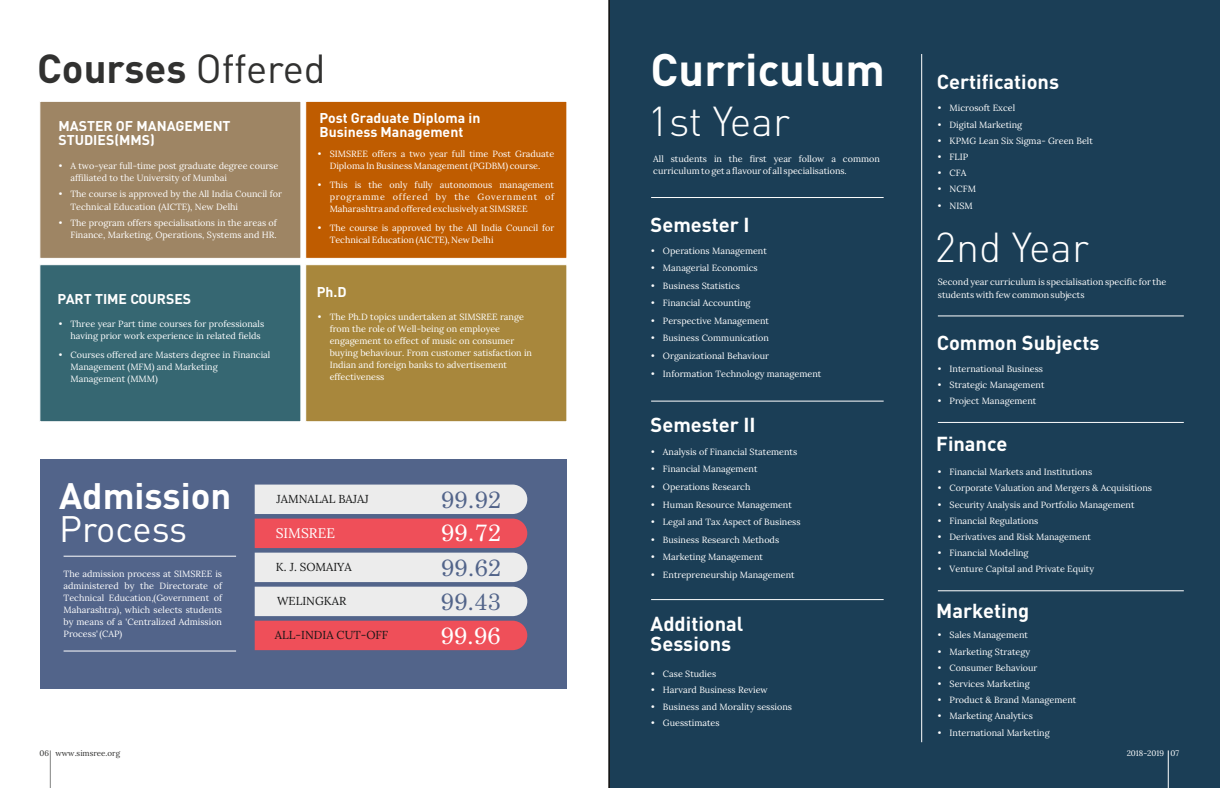
<style>
.page{position:relative;width:1220px;height:788px;background:#fff}
.page>*{position:absolute;margin:0;border:0;box-sizing:border-box;transform-origin:0 0}
.t1{font:700 45px "DIN Pro";color:#fff}
.t2{font:300 41.2px "DIN Pro";color:#fff}
.t3{font:700 40px "DIN Pro";color:#313130}
.t4{font:700 36.3px "DIN Pro";color:#fff}
.t5{font:36.3px "DIN Pro";letter-spacing:-.01em;color:#fff}
.t6{font:24.1px "Century Schoolbook";color:#52648a}
.t7{font:24.1px "Century Schoolbook";color:#fff}
.t8{font:700 20px/20.4px "DIN Pro";color:#fff}
.t9{font:700 14px/14.3px "DIN Pro";color:#fff}
.t10{font:13.9px "Lora";color:#fff}
.t11{font:11.5px "Lora";color:#151616}
.t12{font:9px/12.2px "Lora";color:#fff}
.t13{font:8px "Lora";color:#313130}
.t14{font:8px "Lora";color:#fff}
.s1{font-weight:400}
</style>
<div class="page">
<div style="left:609px;top:0;width:611px;height:787px;background:#1b3e56"></div>
<svg style="left:39px;top:0;width:570px;height:787px"></svg>
<hr style="left:1168px;top:750px;width:1px;height:37px;background:#fff">
<hr style="left:50px;top:750px;width:1px;height:37px;background:#818281">
<div style="left:40px;top:101px;width:261px;height:157px;background:#9e8564;border:1px solid #fff"></div>
<div style="left:305px;top:101px;width:262px;height:157px;background:#bf5c00;border:1px solid #fff"></div>
<div style="left:40px;top:264px;width:261px;height:158px;background:#366772;border:1px solid #fff"></div>
<div style="left:305px;top:264px;width:262px;height:158px;background:#a8873c;border:1px solid #fff"></div>
<div style="left:40px;top:459px;width:526px;height:229px;background:#52648a"></div>
<hr style="left:64px;top:555px;width:172px;height:1px;background:#fff">
<hr style="left:64px;top:650px;width:172px;height:1px;background:#fff">
<svg style="left:255px;top:484px;width:272px;height:166px;background:#daa4ac"></svg>
<hr style="left:651px;top:197px;width:233px;height:1px;background:#fff">
<hr style="left:651px;top:400px;width:233px;height:1px;background:#fff">
<hr style="left:651px;top:599px;width:233px;height:1px;background:#fff">
<hr style="left:921px;top:54px;width:1px;height:688px;background:#fff">
<hr style="left:938px;top:315px;width:246px;height:1px;background:#fff">
<hr style="left:938px;top:422px;width:246px;height:1px;background:#fff">
<hr style="left:938px;top:590px;width:246px;height:1px;background:#fff">
<h3 class="t3" style="left:37px;top:52px;width:290px">Courses <span class="s1">Offered</span></h3>
<h3 class="t9" style="left:58px;top:120px;width:174px">MASTER OF MANAGEMENT<br>STUDIES(MMS)</h3>
<p class="t12" style="left:70px;top:160px;width:209px;text-indent:-12px">• A two-year full-time post graduate degree course affiliated to the University of Mumbai</p>
<p class="t12" style="left:70px;top:188px;width:213px;text-indent:-12px">• The course is approved by the All India Council for<br>Technical Education (AICTE), New Delhi</p>
<p class="t12" style="left:59px;top:216px;width:220px;text-align:right">• The program offers specialisations in the areas of<br>Finance, Marketing, Operations, Systems and HR.</p>
<h3 class="t9" style="left:320px;top:112px;width:162px">Post Graduate Diploma in<br>Business Management</h3>
<p class="t12" style="left:318px;top:147px;width:238px;text-align:center">• SIMSREE offers a two year full time Post Graduate<br>Diploma In Business Management (PGDBM) course.</p>
<p class="t12" style="left:330px;top:178px;width:226px;text-align:justify;text-indent:-12px">• This is the only fully autonomous management programme offered by the Government of Maharashtra and offered exclusively at SIMSREE</p>
<p class="t12" style="left:330px;top:221px;width:226px;text-indent:-12px">• The course is approved by the All India Council for<br>Technical Education (AICTE), New Delhi</p>
<h3 class="t9" style="left:58px;top:293px;width:135px">PART TIME COURSES</h3>
<p class="t12" style="left:70px;top:317px;width:195px;text-indent:-12px">• Three year Part time courses for professionals having prior work experience in related fields</p>
<p class="t12" style="left:70px;top:348px;width:201px;text-indent:-12px">• Courses offered are Masters degree in Financial<br>Management (MFM) and Marketing<br>Management (MMM)</p>
<h3 class="t9" style="left:317px;top:286px;width:31px">Ph.D</h3>
<p class="t12" style="left:330px;top:310px;width:204px;text-indent:-12px">• The Ph.D topics undertaken at SIMSREE range from the role of Well-being on employee engagement to effect of music on consumer buying behaviour. From customer satisfaction in Indian and foreign banks to advertisement effectiveness</p>
<h3 class="t4" style="left:59px;top:480px;width:174px">Admission</h3>
<h3 class="t5" style="left:59px;top:514px;width:130px">Process</h3>
<p class="t12" style="left:64px;top:567px;width:160px;text-align:justify">The admission process at SIMSREE is administered by the Directorate of Technical Education,(Government of Maharashtra), which selects students by means of a 'Centralized Admission Process' (CAP)</p>
<p class="t13" style="left:40px;top:748px;width:82px">06 www.simsree.org</p>
<p class="t11" style="left:277px;top:491px;width:94px">JAMNALAL BAJAJ</p>
<h3 class="t6" style="left:441px;top:490px;width:62px">99.92</h3>
<h3 class="t10" style="left:276px;top:524px;width:61px">SIMSREE</h3>
<h3 class="t7" style="left:441px;top:523px;width:62px">99.72</h3>
<p class="t11" style="left:276px;top:559px;width:77px">K. J. SOMAIYA</p>
<h3 class="t6" style="left:441px;top:557px;width:62px">99.62</h3>
<p class="t11" style="left:277px;top:593px;width:71px">WELINGKAR</p>
<h3 class="t6" style="left:441px;top:591px;width:62px">99.43</h3>
<p class="t11" style="left:275px;top:627px;width:115px">ALL-INDIA CUT-OFF</p>
<h3 class="t7" style="left:440px;top:625px;width:62px">99.96</h3>
<h1 class="t1" style="left:651px;top:52px;width:236px">Curriculum</h1>
<h2 class="t2" style="left:648px;top:104px;width:144px">1st Year</h2>
<p class="t12" style="left:653px;top:153px;width:228px">All students in the first year follow a common curriculum to get a flavour of all specialisations.</p>
<h3 class="t8" style="left:651px;top:216px;width:100px">Semester I</h3>
<p class="t12" style="left:651px;top:244px;width:117px">• Operations Management</p>
<p class="t12" style="left:651px;top:261px;width:108px">• Managerial Economics</p>
<p class="t12" style="left:651px;top:279px;width:90px">• Business Statistics</p>
<p class="t12" style="left:651px;top:297px;width:101px">• Financial Accounting</p>
<p class="t12" style="left:651px;top:314px;width:119px">• Perspective Management</p>
<p class="t12" style="left:651px;top:332px;width:119px">• Business Communication</p>
<p class="t12" style="left:651px;top:349px;width:119px">• Organizational Behaviour</p>
<p class="t12" style="left:651px;top:367px;width:172px">• Information Technology management</p>
<h3 class="t8" style="left:651px;top:416px;width:106px">Semester II</h3>
<p class="t12" style="left:651px;top:445px;width:148px">• Analysis of Financial Statements</p>
<p class="t12" style="left:651px;top:463px;width:108px">• Financial Management</p>
<p class="t12" style="left:651px;top:480px;width:101px">• Operations Research</p>
<p class="t12" style="left:651px;top:498px;width:142px">• Human Resource Management</p>
<p class="t12" style="left:651px;top:515px;width:151px">• Legal and Tax Aspect of Business</p>
<p class="t12" style="left:651px;top:533px;width:129px">• Business Research Methods</p>
<p class="t12" style="left:651px;top:550px;width:113px">• Marketing Management</p>
<p class="t12" style="left:651px;top:568px;width:145px">• Entrepreneurship Management</p>
<h3 class="t8" style="left:651px;top:615px;width:94px">Additional<br>Sessions</h3>
<p class="t12" style="left:651px;top:667px;width:67px">• Case Studies</p>
<p class="t12" style="left:651px;top:683px;width:118px">• Harvard Business Review</p>
<p class="t12" style="left:651px;top:700px;width:142px">• Business and Morality sessions</p>
<p class="t12" style="left:651px;top:716px;width:70px">• Guesstimates</p>
<h3 class="t8" style="left:937px;top:73px;width:124px">Certifications</h3>
<p class="t12" style="left:938px;top:102px;width:79px">• Microsoft Excel</p>
<p class="t12" style="left:938px;top:118px;width:86px">• Digital Marketing</p>
<p class="t12" style="left:938px;top:134px;width:156px">• KPMG Lean Six Sigma- Green Belt</p>
<p class="t12" style="left:938px;top:151px;width:32px">• FLIP</p>
<p class="t12" style="left:938px;top:167px;width:30px">• CFA</p>
<p class="t12" style="left:938px;top:183px;width:40px">• NCFM</p>
<p class="t12" style="left:938px;top:199px;width:36px">• NISM</p>
<h2 class="t2" style="left:935px;top:231px;width:156px">2nd Year</h2>
<p class="t12" style="left:938px;top:276px;width:230px">Second year curriculum is specialisation specific for the students with few common subjects</p>
<h3 class="t8" style="left:937px;top:334px;width:164px">Common Subjects</h3>
<p class="t12" style="left:938px;top:362px;width:107px">• International Business</p>
<p class="t12" style="left:938px;top:378px;width:108px">• Strategic Management</p>
<p class="t12" style="left:938px;top:394px;width:100px">• Project Management</p>
<h3 class="t8" style="left:936px;top:435px;width:73px">Finance</h3>
<p class="t12" style="left:938px;top:465px;width:156px">• Financial Markets and Institutions</p>
<p class="t12" style="left:938px;top:482px;width:216px">• Corporate Valuation and Mergers &amp; Acquisitions</p>
<p class="t12" style="left:938px;top:498px;width:198px">• Security Analysis and Portfolio Management</p>
<p class="t12" style="left:938px;top:514px;width:102px">• Financial Regulations</p>
<p class="t12" style="left:938px;top:530px;width:155px">• Derivatives and Risk Management</p>
<p class="t12" style="left:938px;top:546px;width:92px">• Financial Modeling</p>
<p class="t12" style="left:938px;top:563px;width:158px">• Venture Capital and Private Equity</p>
<h3 class="t8" style="left:936px;top:602px;width:95px">Marketing</h3>
<p class="t12" style="left:938px;top:628px;width:92px">• Sales Management</p>
<p class="t12" style="left:938px;top:645px;width:94px">• Marketing Strategy</p>
<p class="t12" style="left:938px;top:661px;width:101px">• Consumer Behaviour</p>
<p class="t12" style="left:938px;top:677px;width:93px">• Services Marketing</p>
<p class="t12" style="left:938px;top:693px;width:140px">• Product &amp; Brand Management</p>
<p class="t12" style="left:938px;top:709px;width:96px">• Marketing Analytics</p>
<p class="t12" style="left:938px;top:726px;width:113px">• International Marketing</p>
<p class="t14" style="left:1126px;top:747px;width:54px">2018-2019 07</p>
</div>
